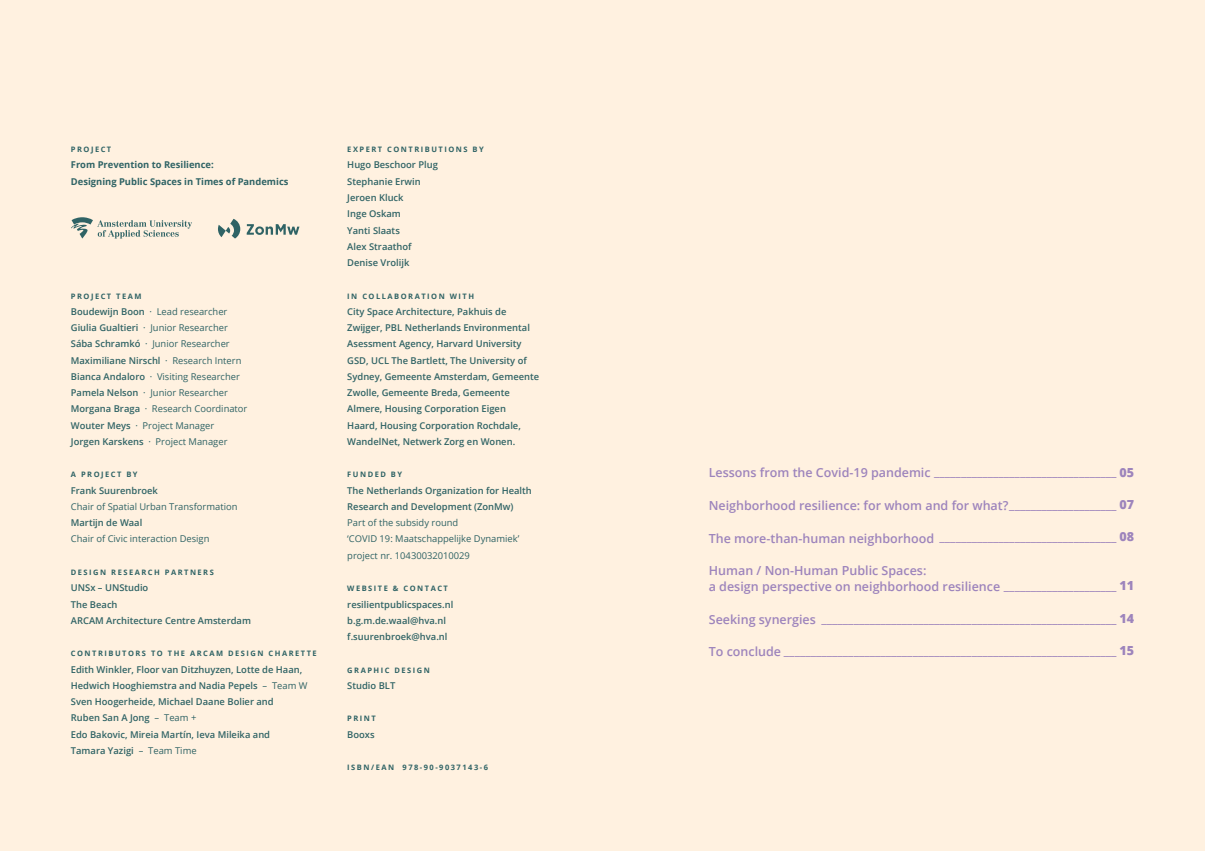
<style>
.page{position:relative;width:1205px;height:851px;background:#fff}
.page>*{position:absolute;margin:0;border:0;box-sizing:border-box;transform-origin:0 0}
.t1{font:600 12.5px/16.2px "Open Sans";color:#9d84bc}
.t2{font:600 9.38px/16.2px "Open Sans";color:#2f6365}
.t3{font:9.38px/16.2px "Open Sans";color:#2f6365}
.t4{font:700 9.38px/16.2px "Open Sans";color:#2f6365}
.t5{font:700 7.5px "Open Sans";letter-spacing:.2em;color:#2f6365}
.s1{font-weight:600}
.s2{font-weight:400}
.s3{font-weight:800}
</style>
<div class="page">
<div style="left:0;top:0;width:1205px;height:850px;background:#fff1e0"></div>
<svg style="left:71px;top:217px;width:121px;height:21px"></svg>
<svg style="left:247px;top:224px;width:52px;height:11px"></svg>
<svg style="left:218px;top:219px;width:22px;height:19px"></svg>
<p class="t5" style="left:71px;top:144px;width:42px">PROJECT</p>
<p class="t4" style="left:71px;top:157px;width:219px">From Prevention to Resilience:<br>Designing Public Spaces in Times of Pandemics</p>
<p class="t5" style="left:71px;top:290px;width:72px">PROJECT TEAM</p>
<p class="t3" style="left:71px;top:303px;width:178px"><span class="s1">Boudewijn Boon</span> · Lead researcher <span class="s1">Giulia Gualtieri</span> · Junior Researcher <span class="s1">Sába Schramkó</span> · Junior Researcher <span class="s1">Maximiliane Nirschl</span> · Research Intern <span class="s1">Bianca Andaloro</span> · Visiting Researcher <span class="s1">Pamela Nelson</span> · Junior Researcher <span class="s1">Morgana Braga</span> · Research Coordinator <span class="s1">Wouter Meys</span> · Project Manager<br><span class="s1">Jorgen Karskens</span> · Project Manager</p>
<p class="t5" style="left:71px;top:469px;width:68px">A PROJECT BY</p>
<p class="t2" style="left:71px;top:482px;width:89px">Frank Suurenbroek</p>
<p class="t3" style="left:71px;top:498px;width:168px">Chair of Spatial Urban Transformation</p>
<p class="t2" style="left:71px;top:514px;width:73px">Martijn de Waal</p>
<p class="t3" style="left:71px;top:530px;width:140px">Chair of Civic interaction Design</p>
<p class="t5" style="left:71px;top:567px;width:144px">DESIGN RESEARCH PARTNERS</p>
<p class="t2" style="left:71px;top:579px;width:182px">UNSx – UNStudio<br>The Beach<br>ARCAM Architecture Centre Amsterdam</p>
<p class="t5" style="left:71px;top:648px;width:247px">CONTRIBUTORS TO THE ARCAM DESIGN CHARETTE</p>
<p class="t2" style="left:71px;top:660px;width:238px">Edith Winkler, Floor van Ditzhuyzen, Lotte de Haan, Hedwich Hooghiemstra and Nadia Pepels <span class="s2">– Team W </span>Sven Hoogerheide, Michael Daane Bolier and<br>Ruben San A Jong <span class="s2">– Team +<br></span>Edo Bakovic, Mireia Martín, Ieva Mileika and<br>Tamara Yazigi <span class="s2">– Team Time</span></p>
<p class="t5" style="left:347px;top:144px;width:138px">EXPERT CONTRIBUTIONS BY</p>
<p class="t2" style="left:347px;top:157px;width:92px">Hugo Beschoor Plug<br>Stephanie Erwin<br>Jeroen Kluck<br>Inge Oskam<br>Yanti Slaats<br>Alex Straathof<br>Denise Vrolijk</p>
<p class="t5" style="left:347px;top:290px;width:128px">IN COLLABORATION WITH</p>
<p class="t2" style="left:347px;top:303px;width:193px">City Space Architecture, Pakhuis de Zwijger, PBL Netherlands Environmental Asessment Agency, Harvard University GSD, UCL The Bartlett, The University of Sydney, Gemeente Amsterdam, Gemeente Zwolle, Gemeente Breda, Gemeente Almere, Housing Corporation Eigen<br>Haard, Housing Corporation Rochdale, WandelNet, Netwerk Zorg en Wonen.</p>
<p class="t5" style="left:347px;top:469px;width:56px">FUNDED BY</p>
<p class="t2" style="left:347px;top:482px;width:186px">The Netherlands Organization for Health<br>Research and Development (ZonMw)</p>
<p class="t3" style="left:347px;top:514px;width:173px">Part of the subsidy round<br>‘COVID 19: Maatschappelijke Dynamiek’ project nr. 10430032010029</p>
<p class="t5" style="left:347px;top:583px;width:102px">WEBSITE &amp; CONTACT</p>
<p class="t2" style="left:347px;top:595px;width:107px">resilientpublicspaces.nl b.g.m.de.waal@hva.nl f.suurenbroek@hva.nl</p>
<p class="t5" style="left:347px;top:664px;width:84px">GRAPHIC DESIGN</p>
<p class="t2" style="left:347px;top:677px;width:49px">Studio BLT</p>
<p class="t5" style="left:347px;top:713px;width:30px">PRINT</p>
<p class="t2" style="left:347px;top:725px;width:29px">Booxs</p>
<p class="t5" style="left:347px;top:762px;width:142px">ISBN/EAN 978-90-9037143-6</p>
<h1 class="t1" style="left:709px;top:463px;width:427px">Lessons from the Covid-19 pandemic __________________________________ <span class="s3">05</span></h1>
<h1 class="t1" style="left:709px;top:497px;width:427px">Neighborhood resilience: for whom and for what?____________________ <span class="s3">07</span></h1>
<h1 class="t1" style="left:709px;top:528px;width:427px">The more-than-human neighborhood _________________________________ <span class="s3">08</span></h1>
<h1 class="t1" style="left:709px;top:562px;width:427px">Human / Non-Human Public Spaces:<br>a design perspective on neighborhood resilience _____________________ <span class="s3">11</span></h1>
<h1 class="t1" style="left:709px;top:609px;width:427px">Seeking synergies _______________________________________________________ <span class="s3">14</span></h1>
<h1 class="t1" style="left:709px;top:642px;width:427px">To conclude ______________________________________________________________ <span class="s3">15</span></h1>
</div>
